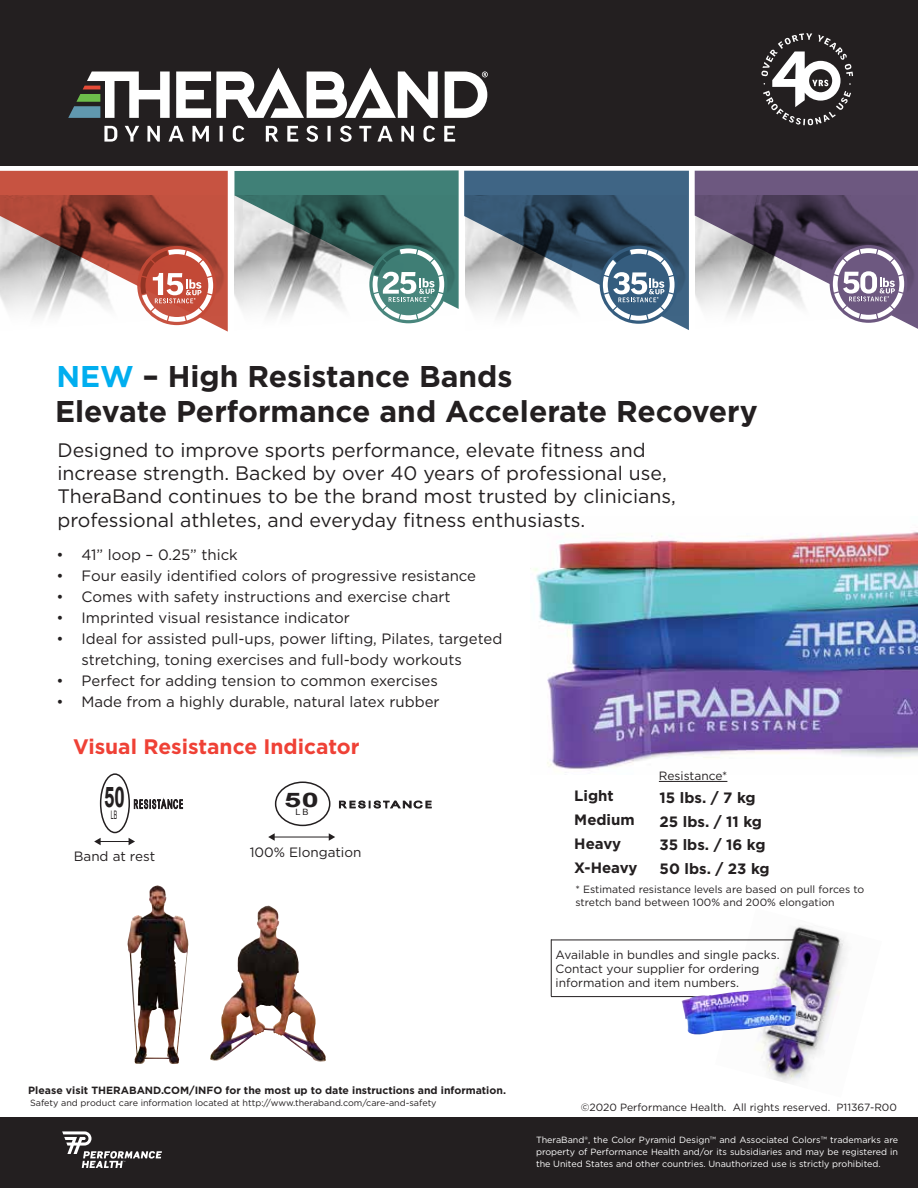
<style>
.page{position:relative;width:918px;height:1188px;background:#fff}
.page>*{position:absolute;margin:0;border:0;box-sizing:border-box;transform-origin:0 0}
.t1{font:700 30px "Gotham";color:#231f20}
.t2{font:700 28.35px "Arial";color:#231f20;scale:.66 1}
.t3{font:700 21px "Gotham";color:#ef4136}
.t4{font:700 20.1px "Arial";color:#231f20;scale:1.53 1}
.t5{font:19.5px/23.4px "Gotham";color:#231f20}
.t6{font:15px/21px "Gotham";color:#231f20}
.t7{font:700 15px "Gotham";color:#231f20}
.t8{font:13.5px "Gotham";color:#231f20}
.t9{font:12px/14.4px "Gotham";color:#231f20}
.t10{font:11.7px "Arial";color:#231f20;scale:.45 1}
.t11{font:10.5px/12.6px "Gotham";color:#231f20}
.t12{font:700 10.5px "Gotham";color:#231f20}
.t13{font:9px/12px "Gotham";color:#fff;text-align:justify}
.t14{font:9px "Gotham";color:#231f20}
.t15{font:8.7px "Arial";color:#231f20;scale:1.05 1}
.s1{color:#00aeef}
</style>
<div class="page">
<div style="left:0;top:0;width:918px;height:165px;background:#231f20"></div>
<svg style="left:68px;top:68px;width:420px;height:74px"></svg>
<svg style="left:761px;top:33px;width:92px;height:92px"></svg>
<svg style="left:0;top:171px;width:228px;height:161px"></svg>
<svg style="left:234px;top:170px;width:455px;height:160px"></svg>
<svg style="left:695px;top:171px;width:223px;height:158px"></svg>
<img style="left:530px;top:531px;width:388px;height:238px">
<hr style="left:659px;top:781px;width:68px;height:1px;background:#231f20">
<div style="left:0;top:1117px;width:918px;height:71px;background:#231f20"></div>
<img style="left:127px;top:886px;width:61px;height:178px">
<img style="left:210px;top:906px;width:104px;height:155px">
<img style="left:715px;top:926px;width:131px;height:157px">
<hr style="left:551px;top:939px;width:1px;height:57px;background:#231f20">
<hr style="left:551px;top:940px;width:244px;height:1px;background:#231f20">
<hr style="left:551px;top:996px;width:214px;height:1px;background:#231f20">
<img style="left:681px;top:985px;width:116px;height:50px">
<svg style="left:62px;top:1131px;width:100px;height:37px"></svg>
<hr style="left:100px;top:841px;width:30px;height:1px;background:#231f20">
<svg style="left:94px;top:838px;width:7px;height:7px"></svg>
<svg style="left:129px;top:838px;width:6px;height:7px"></svg>
<hr style="left:274px;top:837px;width:56px;height:1px;background:#231f20">
<svg style="left:268px;top:833px;width:7px;height:8px"></svg>
<svg style="left:329px;top:833px;width:6px;height:8px"></svg>
<div style="left:275px;top:782px;width:55px;height:44px;border:2px solid #231f20;border-radius:50%"></div>
<svg style="left:339px;top:801px;width:93px;height:7px"></svg>
<div style="left:100px;top:773px;width:30px;height:60px;border:2px solid #231f20;border-radius:50%"></div>
<svg style="left:134px;top:797px;width:49px;height:12px"></svg>
<h1 class="t1" style="left:56px;top:357px;width:458px"><span class="s1">NEW</span> – High Resistance Bands</h1>
<h1 class="t1" style="left:55px;top:392px;width:704px">Elevate Performance and Accelerate Recovery</h1>
<p class="t5" style="left:57px;top:438px;width:620px">Designed to improve sports performance, elevate fitness and increase strength. Backed by over 40 years of professional use, TheraBand continues to be the brand most trusted by clinicians, professional athletes, and everyday fitness enthusiasts.</p>
<p class="t6" style="left:56px;top:543px;width:183px">• 41” loop – 0.25” thick</p>
<p class="t6" style="left:56px;top:564px;width:421px">• Four easily identified colors of progressive resistance</p>
<p class="t6" style="left:56px;top:585px;width:396px">• Comes with safety instructions and exercise chart</p>
<p class="t6" style="left:56px;top:606px;width:295px">• Imprinted visual resistance indicator</p>
<p class="t6" style="left:82px;top:627px;width:422px;text-indent:-25px">• Ideal for assisted pull-ups, power lifting, Pilates, targeted stretching, toning exercises and full-body workouts</p>
<p class="t6" style="left:56px;top:669px;width:383px">• Perfect for adding tension to common exercises</p>
<p class="t6" style="left:56px;top:690px;width:385px">• Made from a highly durable, natural latex rubber</p>
<h3 class="t3" style="left:73px;top:733px;width:288px">Visual Resistance Indicator</h3>
<h2 class="t2" style="left:104px;top:778px;width:33px">50</h2>
<p class="t10" style="left:111px;top:807px;width:16px">LB</p>
<h3 class="t4" style="left:284px;top:786px;width:24px">50</h3>
<p class="t15" style="left:296px;top:807px;width:14px">LB</p>
<p class="t8" style="left:74px;top:847px;width:83px">Band at rest</p>
<p class="t8" style="left:250px;top:844px;width:113px">100% Elongation</p>
<p class="t9" style="left:659px;top:769px;width:70px">Resistance*</p>
<p class="t7" style="left:574px;top:786px;width:41px">Light</p>
<p class="t7" style="left:660px;top:788px;width:98px">15 lbs. / 7 kg</p>
<p class="t7" style="left:574px;top:810px;width:62px">Medium</p>
<p class="t7" style="left:660px;top:811px;width:104px">25 lbs. / 11 kg</p>
<p class="t7" style="left:574px;top:834px;width:48px">Heavy</p>
<p class="t7" style="left:660px;top:835px;width:108px">35 lbs. / 16 kg</p>
<p class="t7" style="left:574px;top:857px;width:65px">X-Heavy</p>
<p class="t7" style="left:660px;top:859px;width:112px">50 lbs. / 23 kg</p>
<p class="t11" style="left:575px;top:883px;width:290px">* Estimated resistance levels are based on pull forces to stretch band between 100% and 200% elongation</p>
<p class="t9" style="left:556px;top:947px;width:225px">Available in bundles and single packs.<br>Contact your supplier for ordering information and item numbers.</p>
<p class="t12" style="left:28px;top:1084px;width:479px">Please visit THERABAND.COM/INFO for the most up to date instructions and information.</p>
<p class="t14" style="left:30px;top:1097px;width:408px">Safety and product care information located at http://www.theraband.com/care-and-safety</p>
<p class="t11" style="left:581px;top:1101px;width:318px">©2020 Performance Health. All rights reserved. P11367-R00</p>
<p class="t13" style="left:536px;top:1134px;width:364px">TheraBand®, the Color Pyramid Design™ and Associated Colors™ trademarks are property of Performance Health and/or its subsidiaries and may be registered in the United States and other countries. Unauthorized use is strictly prohibited.</p>
</div>
